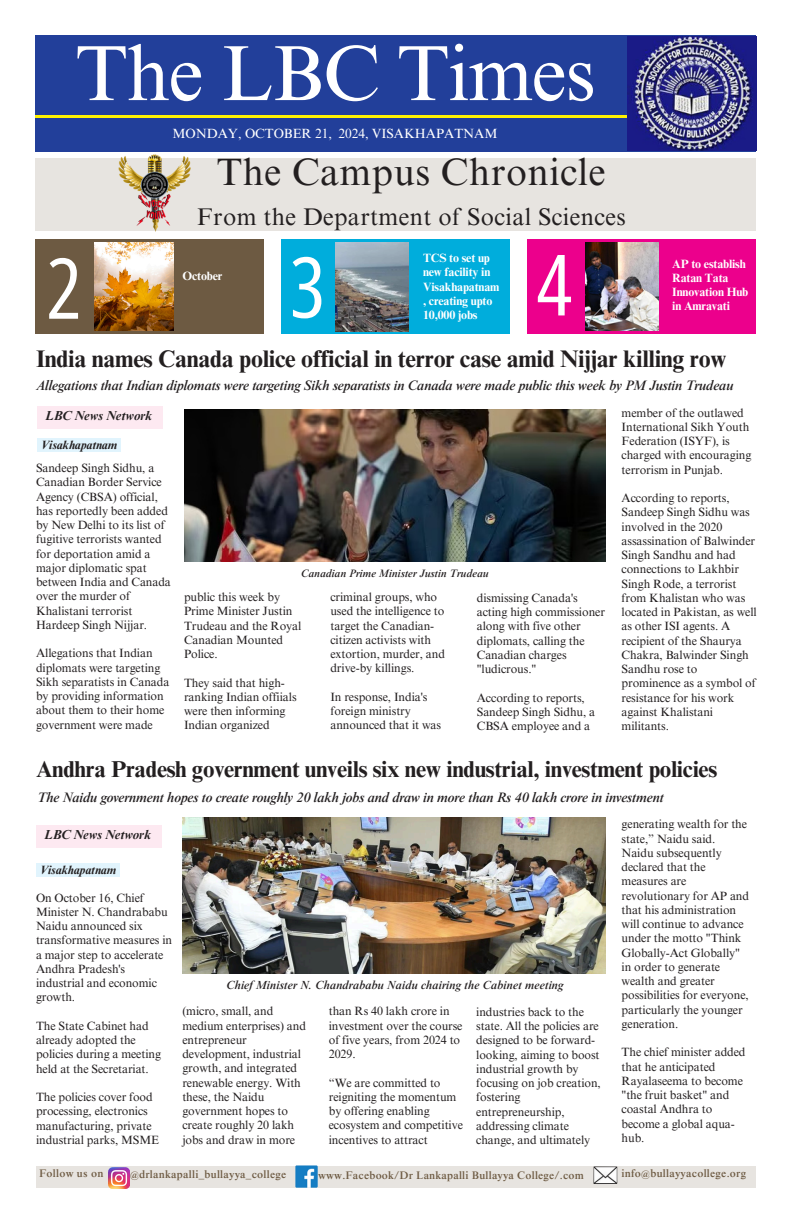
<style>
.page{position:relative;width:792px;height:1224px;background:#fff}
.page>*{position:absolute;margin:0;border:0;box-sizing:border-box;transform-origin:0 0}
.t1{font:84px "Open Sans Condensed";color:#fff}
.t2{font:78.3px "Times NRMT Pro";letter-spacing:-.015em;color:#fff}
.t3{font:38.2px "Times NRMT Pro";letter-spacing:.015em;color:#231f20}
.t4{font:24.1px "Times NRMT Pro";letter-spacing:.015em;color:#231f20}
.t5{font:700 24px "Times NRMT Pro";letter-spacing:-.015em;color:#231f20}
.t6{font:700 23px "Times NRMT Pro";letter-spacing:-.015em;color:#231f20}
.t7{font:italic 500 14px "Times NRMT Pro";letter-spacing:-.015em;color:#231f20}
.t8{font:13.3px "Times NRMT Pro";letter-spacing:-.005em;color:#fff}
.t9{font:italic 700 13px "Times NRMT Pro";letter-spacing:-.015em;color:#231f20}
.t10{font:12px/14.2px "Times NRMT Pro";letter-spacing:-.005em;color:#231f20}
.t11{font:700 12px/14.2px "Times NRMT Pro";letter-spacing:-.015em;color:#fff}
.t12{font:italic 500 12px "Times NRMT Pro";letter-spacing:.005em;color:#231f20}
.t13{font:italic 700 12px "Times NRMT Pro";letter-spacing:-.015em;color:#231f20}
.t14{font:500 11px "Times NRMT Pro";letter-spacing:.025em;color:#6d5a42}
.t15{font:italic 500 11px "Times NRMT Pro";letter-spacing:.005em;color:#231f20}
</style>
<div class="page">
<div style="left:36px;top:159px;width:720px;height:71px;background:#e7e4e0"></div>
<div style="left:36px;top:36px;width:720px;height:116px;background:#223f9a"></div>
<hr style="left:36px;top:116px;width:720px;height:1px;background:#fff200">
<div style="left:282px;top:239px;width:228px;height:95px;background:#00addc"></div>
<div style="left:528px;top:239px;width:228px;height:95px;background:#ec008c"></div>
<div style="left:36px;top:239px;width:228px;height:95px;background:#6d5a42"></div>
<img style="left:114px;top:154px;width:81px;height:78px">
<div style="left:36px;top:1167px;width:720px;height:21px;background:#e7e4e0"></div>
<img style="left:108px;top:1167px;width:21px;height:21px">
<img style="left:296px;top:1165px;width:22px;height:23px">
<img style="left:593px;top:1166px;width:24px;height:18px">
<img style="left:628px;top:36px;width:129px;height:115px">
<div style="left:36px;top:825px;width:126px;height:23px;background:#fde9f1"></div>
<div style="left:36px;top:864px;width:84px;height:13px;background:#e1f4fd"></div>
<div style="left:37px;top:406px;width:126px;height:23px;background:#fde9f1"></div>
<div style="left:37px;top:439px;width:84px;height:13px;background:#e1f4fd"></div>
<img style="left:182px;top:817px;width:423px;height:156px">
<img style="left:184px;top:410px;width:421px;height:152px">
<img style="left:336px;top:243px;width:72px;height:88px">
<img style="left:585px;top:242px;width:73px;height:88px">
<img style="left:94px;top:242px;width:79px;height:88px">
<h5 class="t2" style="left:76px;top:44px;width:522px">The LBC Times</h5>
<h5 class="t8" style="left:172px;top:129px;width:327px">MONDAY, OCTOBER 21, 2024, VISAKHAPATNAM</h5>
<h3 class="t3" style="left:217px;top:158px;width:391px">The Campus Chronicle</h3>
<h3 class="t4" style="left:197px;top:208px;width:430px">From the Department of Social Sciences</h3>
<p class="t11" style="left:423px;top:252px;width:78px">TCS to set up new facility in<br>Visakhapatnam , creating upto<br>10,000 jobs</p>
<h5 class="t1" style="left:46px;top:229px;width:37px">2</h5>
<h1 class="t1" style="left:290px;top:228px;width:37px">3</h1>
<h3 class="t1" style="left:536px;top:226px;width:37px">4</h3>
<h5 class="t11" style="left:182px;top:270px;width:42px">October</h5>
<h5 class="t11" style="left:672px;top:258px;width:77px">AP to establish<br>Ratan Tata<br>Innovation Hub in Amravati</h5>
<p class="t5" style="left:36px;top:350px;width:692px">India names Canada police official in terror case amid Nijjar killing row</p>
<p class="t7" style="left:36px;top:380px;width:699px">Allegations that Indian diplomats were targeting Sikh separatists in Canada were made public this week by PM Justin Trudeau</p>
<h5 class="t9" style="left:45px;top:410px;width:109px">LBC News Network</h5>
<p class="t13" style="left:41px;top:441px;width:78px">Visakhapatnam</p>
<p class="t10" style="left:36px;top:462px;width:136px">Sandeep Singh Sidhu, a<br>Canadian Border Service<br>Agency (CBSA) official, has reportedly been added by New Delhi to its list of fugitive terrorists wanted for deportation amid a major diplomatic spat between India and Canada over the murder of<br>Khalistani terrorist<br>Hardeep Singh Nijjar.</p>
<p class="t10" style="left:36px;top:648px;width:135px">Allegations that Indian diplomats were targeting<br>Sikh separatists in Canada by providing information about them to their home government were made</p>
<h5 class="t15" style="left:301px;top:570px;width:189px">Canadian Prime Minister Justin Trudeau</h5>
<p class="t10" style="left:184px;top:592px;width:119px">public this week by<br>Prime Minister Justin<br>Trudeau and the Royal<br>Canadian Mounted<br>Police.</p>
<p class="t10" style="left:184px;top:677px;width:114px">They said that high&shy;ranking Indian offiials were then informing<br>Indian organized</p>
<p class="t10" style="left:330px;top:592px;width:116px">criminal groups, who used the intelligence to target the Canadian&shy;citizen activists with extortion, murder, and drive-by killings.</p>
<p class="t10" style="left:330px;top:691px;width:112px">In response, India's foreign ministry announced that it was</p>
<p class="t10" style="left:477px;top:592px;width:130px">dismissing Canada's acting high commissioner along with five other diplomats, calling the<br>Canadian charges "ludicrous."</p>
<p class="t10" style="left:477px;top:692px;width:120px">According to reports,<br>Sandeep Singh Sidhu, a<br>CBSA employee and a</p>
<p class="t10" style="left:622px;top:407px;width:131px">member of the outlawed<br>International Sikh Youth<br>Federation (ISYF), is charged with encouraging terrorism in Punjab.</p>
<p class="t10" style="left:622px;top:492px;width:137px">According to reports,<br>Sandeep Singh Sidhu was involved in the 2020 assassination of Balwinder<br>Singh Sandhu and had connections to Lakhbir<br>Singh Rode, a terrorist from Khalistan who was located in Pakistan, as well as other ISI agents. A recipient of the Shaurya<br>Chakra, Balwinder Singh<br>Sandhu rose to prominence as a symbol of resistance for his work against Khalistani militants.</p>
<p class="t6" style="left:36px;top:760px;width:683px">Andhra Pradesh government unveils six new industrial, investment policies</p>
<p class="t7" style="left:37px;top:792px;width:628px">The Naidu government hopes to create roughly 20 lakh jobs and draw in more than Rs 40 lakh crore in investment</p>
<p class="t9" style="left:44px;top:829px;width:109px">LBC News Network</p>
<p class="t13" style="left:40px;top:866px;width:78px">Visakhapatnam</p>
<h1 class="t10" style="left:36px;top:892px;width:138px">On October 16, Chief<br>Minister N. Chandrababu<br>Naidu announced six transformative measures in a major step to accelerate<br>Andhra Pradesh's industrial and economic growth.</h1>
<h3 class="t10" style="left:36px;top:1020px;width:127px">The State Cabinet had already adopted the policies during a meeting held at the Secretariat.</h3>
<h3 class="t10" style="left:36px;top:1091px;width:125px">The policies cover food processing, electronics manufacturing, private industrial parks, MSME</h3>
<p class="t12" style="left:226px;top:980px;width:339px">Chief Minister N. Chandrababu Naidu chairing the Cabinet meeting</p>
<h5 class="t10" style="left:182px;top:1006px;width:125px">(micro, small, and medium enterprises) and entrepreneur development, industrial growth, and integrated renewable energy. With these, the Naidu government hopes to create roughly 20 lakh jobs and draw in more</h5>
<h5 class="t10" style="left:329px;top:1006px;width:135px">than Rs 40 lakh crore in investment over the course of five years, from 2024 to<br>2029.</h5>
<p class="t10" style="left:329px;top:1077px;width:136px">“We are committed to reigniting the momentum by offering enabling ecosystem and competitive incentives to attract</p>
<h5 class="t10" style="left:476px;top:1006px;width:126px">industries back to the state. All the policies are designed to be forward&shy;looking, aiming to boost industrial growth by focusing on job creation, fostering entrepreneurship, addressing climate change, and ultimately</h5>
<p class="t10" style="left:622px;top:819px;width:129px">generating wealth for the state,” Naidu said.<br>Naidu subsequently declared that the measures are revolutionary for AP and that his administration will continue to advance under the motto "Think<br>Globally-Act Globally" in order to generate wealth and greater possibilities for everyone, particularly the younger generation.</p>
<p class="t10" style="left:622px;top:1047px;width:125px">The chief minister added that he anticipated<br>Rayalaseema to become "the fruit basket" and coastal Andhra to become a global aqua&shy;hub.</p>
<h5 class="t14" style="left:39px;top:1170px;width:66px">Follow us on</h5>
<p class="t14" style="left:130px;top:1170px;width:158px">@drlankapalli_bullayya_college</p>
<p class="t14" style="left:318px;top:1171px;width:267px">www.Facebook/Dr Lankapalli Bullayya College/.com</p>
<p class="t14" style="left:622px;top:1170px;width:126px">info@bullayyacollege.org</p>
</div>
